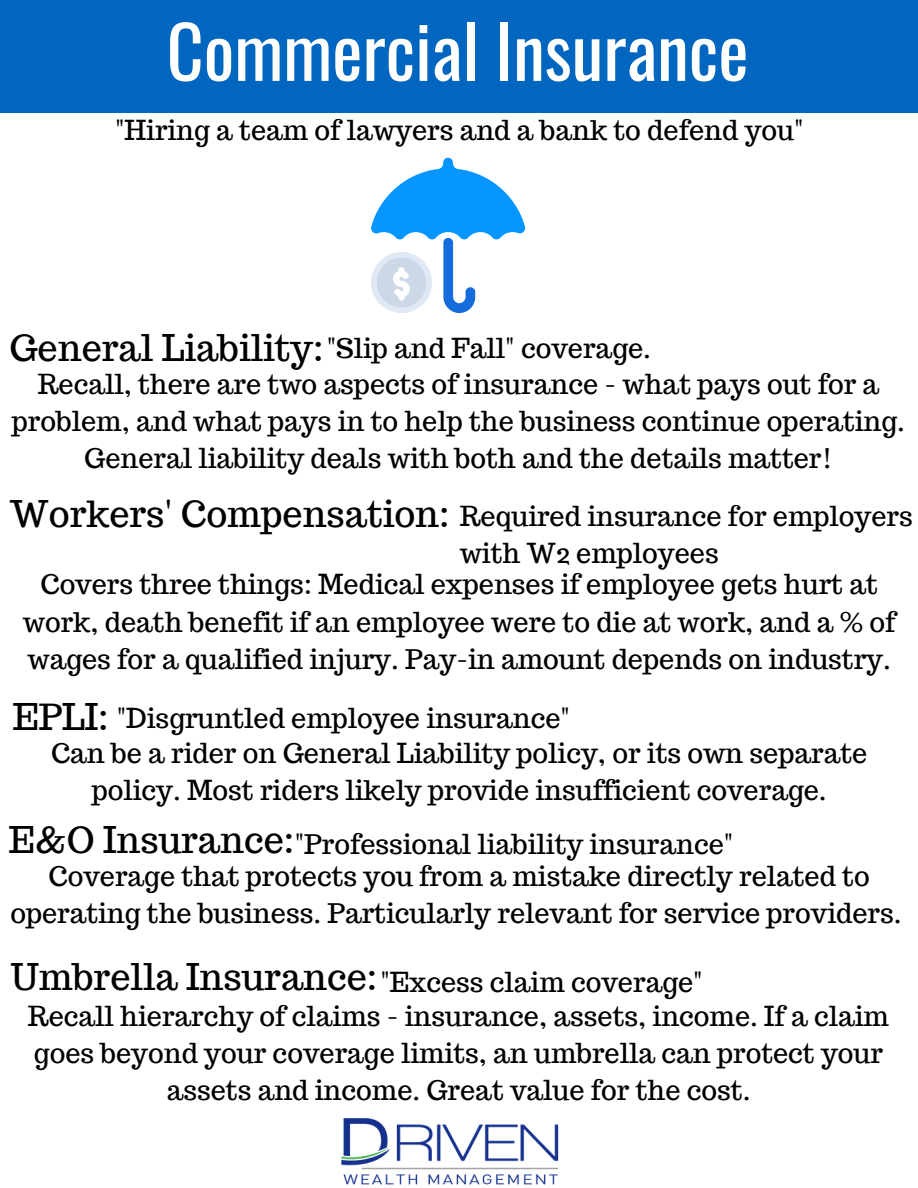
<style>
.page{position:relative;width:918px;height:1188px;background:#fff}
.page>*{position:absolute;margin:0;border:0;box-sizing:border-box;transform-origin:0 0}
.t1{font:72px "Oswald";color:#fff}
.t2{font:36px "Trocchi";color:#000}
.t3{font:27px/37.2px "Trocchi";color:#000}
.s1{font-size:36px}
</style>
<div class="page">
<div style="left:0;top:0;width:918px;height:113px;background:#0066bf"></div>
<img style="left:341px;top:1118px;width:218px;height:67px">
<svg style="left:371px;top:158px;width:154px;height:155px"></svg>
<h1 class="t1" style="left:167px;top:-5px;width:583px">Commercial Insurance</h1>
<p class="t3" style="left:115px;top:112px;width:690px">"Hiring a team of lawyers and a bank to defend you"</p>
<p class="t3" style="left:10px;top:330px;width:643px"><span class="s1">General Liability:</span>"Slip and Fall" coverage.</p>
<p class="t3" style="left:38px;top:365px;width:843px">Recall, there are two aspects of insurance - what pays out for a</p>
<p class="t3" style="left:12px;top:402px;width:895px">problem, and what pays in to help the business continue operating.</p>
<p class="t3" style="left:84px;top:439px;width:750px">General liability deals with both and the details matter!</p>
<p class="t3" style="left:460px;top:497px;width:455px">Required insurance for employers with W2 employees</p>
<p class="t3" style="left:23px;top:566px;width:874px;text-align:center">Covers three things: Medical expenses if employee gets hurt at work, death benefit if an employee were to die at work, and a % of wages for a qualified injury. Pay-in amount depends on industry.</p>
<p class="t3" style="left:51px;top:701px;width:818px;line-height:34.8px;text-indent:66px">"Disgruntled employee insurance"<br>Can be a rider on General Liability policy, or its own separate</p>
<p class="t3" style="left:295px;top:763px;width:533px;line-height:54.3px;text-indent:-203px">policy. Most riders likely provide insufficient coverage. "Professional liability insurance"</p>
<p class="t3" style="left:10px;top:857px;width:893px;text-align:center">Coverage that protects you from a mistake directly related to operating the business. Particularly relevant for service providers.</p>
<h2 class="t2" style="left:10px;top:490px;width:441px">Workers' Compensation:</h2>
<h2 class="t2" style="left:13px;top:693px;width:97px">EPLI:</h2>
<h2 class="t2" style="left:9px;top:816px;width:287px">E&amp;O Insurance:</h2>
<h2 class="t2" style="left:11px;top:954px;width:368px">Umbrella Insurance:</h2>
<p class="t3" style="left:380px;top:963px;width:324px">"Excess claim coverage"</p>
<p class="t3" style="left:28px;top:998px;width:862px;text-align:center">Recall hierarchy of claims - insurance, assets, income. If a claim goes beyond your coverage limits, an umbrella can protect your assets and income. Great value for the cost.</p>
</div>
